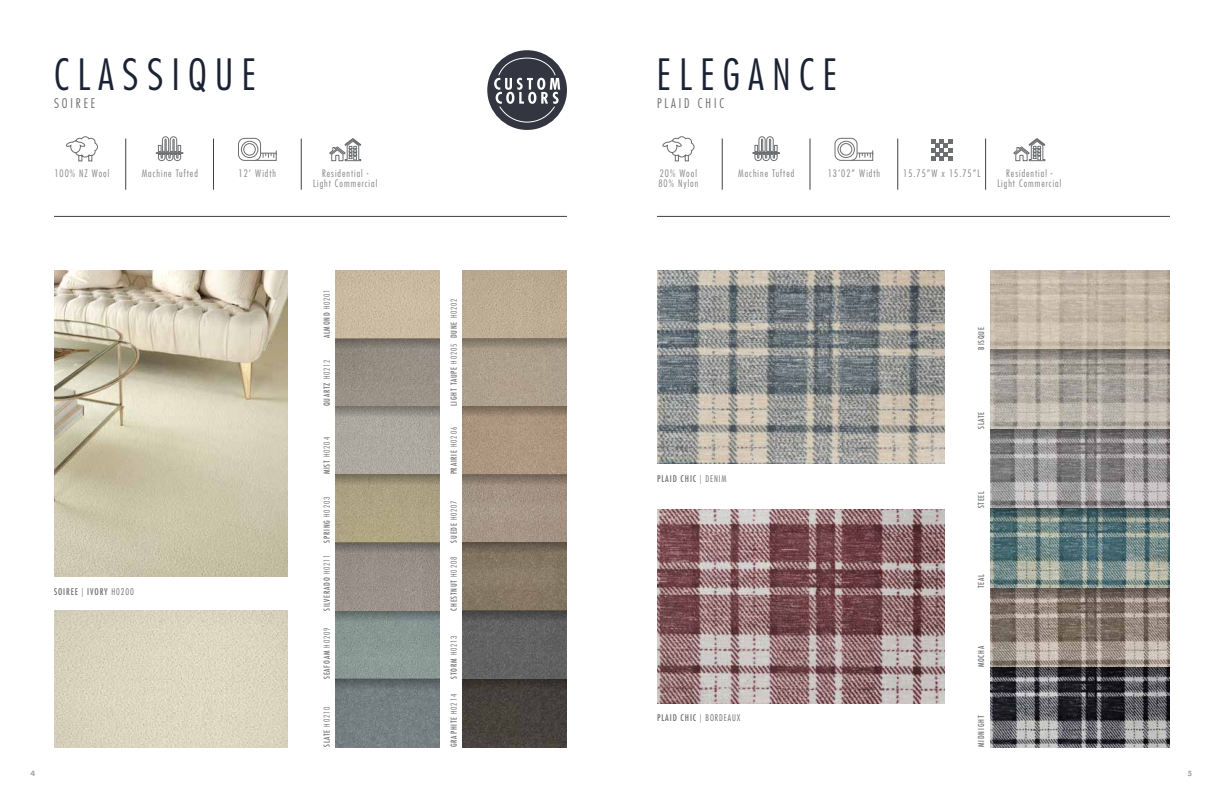
<style>
.page{position:relative;width:1224px;height:792px;background:#fff}
.page>*{position:absolute;margin:0;border:0;box-sizing:border-box;transform-origin:0 0}
.t1{font:300 condensed 42px "Futura Std";letter-spacing:.2em;color:#1b2233}
.t2{font:300 condensed 13px "Futura Std";letter-spacing:.22em;color:#6d6e71}
.t3{font:300 condensed 10px/10px "Futura Std";letter-spacing:.1em;color:#818386;text-align:center}
.t4{font:condensed 9px "Futura Std";letter-spacing:.1em;color:#6d6e71}
.t5{font:condensed 8px "Futura Std";letter-spacing:.1em;color:#6d6e71}
.t6{font:300 condensed 8px "Futura Std";letter-spacing:.1em;color:#6d6e71}
.t7{font:700 7px "Futura Std";color:#abadb0}
.s1{font-weight:300}
.s2{font-weight:400}
</style>
<div class="page">
<hr style="left:126px;top:139px;width:1px;height:51px;background:#414042">
<hr style="left:213px;top:139px;width:1px;height:51px;background:#414042">
<hr style="left:301px;top:139px;width:1px;height:51px;background:#414042">
<svg style="left:66px;top:136px;width:32px;height:26px"></svg>
<div style="left:238px;top:138px;width:23px;height:23px;border:1px solid #6d6e71;border-radius:6px"></div>
<svg style="left:241px;top:141px;width:36px;height:20px"></svg>
<svg style="left:156px;top:136px;width:27px;height:25px"></svg>
<hr style="left:54px;top:216px;width:513px;height:1px;background:#414042">
<img style="left:54px;top:270px;width:234px;height:307px">
<img style="left:54px;top:611px;width:234px;height:136px">
<img style="left:336px;top:270px;width:104px;height:477px">
<img style="left:463px;top:270px;width:104px;height:477px">
<svg style="left:336px;top:338px;width:104px;height:11px"></svg>
<svg style="left:463px;top:338px;width:104px;height:11px"></svg>
<svg style="left:336px;top:406px;width:104px;height:11px"></svg>
<svg style="left:336px;top:474px;width:104px;height:11px"></svg>
<svg style="left:463px;top:406px;width:104px;height:11px"></svg>
<svg style="left:336px;top:611px;width:104px;height:10px"></svg>
<svg style="left:463px;top:543px;width:104px;height:10px"></svg>
<svg style="left:463px;top:611px;width:104px;height:10px"></svg>
<svg style="left:336px;top:543px;width:104px;height:10px"></svg>
<svg style="left:463px;top:474px;width:104px;height:11px"></svg>
<svg style="left:336px;top:679px;width:104px;height:10px"></svg>
<div style="left:463px;top:679px;width:104px;height:11px;background:#393631"></div>
<hr style="left:657px;top:216px;width:513px;height:1px;background:#414042">
<hr style="left:722px;top:139px;width:1px;height:51px;background:#414042">
<hr style="left:810px;top:139px;width:1px;height:51px;background:#414042">
<hr style="left:898px;top:139px;width:1px;height:51px;background:#414042">
<svg style="left:663px;top:136px;width:32px;height:26px"></svg>
<div style="left:835px;top:138px;width:22px;height:23px;border:1px solid #6d6e71;border-radius:6px"></div>
<svg style="left:837px;top:140px;width:36px;height:21px"></svg>
<svg style="left:753px;top:136px;width:27px;height:25px"></svg>
<img style="left:657px;top:270px;width:288px;height:194px">
<img style="left:657px;top:510px;width:288px;height:193px">
<hr style="left:985px;top:139px;width:1px;height:51px;background:#414042">
<svg style="left:931px;top:139px;width:21px;height:22px"></svg>
<img style="left:990px;top:270px;width:180px;height:477px">
<svg style="left:990px;top:349px;width:180px;height:13px;background:#8a867f"></svg>
<svg style="left:990px;top:429px;width:180px;height:12px;background:#777576"></svg>
<svg style="left:990px;top:509px;width:180px;height:12px;background:#5c6f6f"></svg>
<svg style="left:990px;top:588px;width:180px;height:12px;background:#736860"></svg>
<svg style="left:990px;top:668px;width:180px;height:12px;background:#46454a"></svg>
<svg style="left:1013px;top:138px;width:33px;height:23px"></svg>
<svg style="left:329px;top:138px;width:33px;height:23px"></svg>
<div style="left:487px;top:50px;width:80px;height:80px;background:#333640;border-radius:50%"></div>
<svg style="left:494px;top:57px;width:66px;height:66px"></svg>
<h1 class="t1" style="left:54px;top:50px;width:203px">CLASSIQUE</h1>
<h2 class="t2" style="left:54px;top:96px;width:43px">SOIREE</h2>
<p class="t3" style="left:54px;top:168px;width:57px">100% NZ Wool</p>
<p class="t3" style="left:142px;top:168px;width:58px">Machine Tufted</p>
<p class="t3" style="left:239px;top:168px;width:39px">12’ Width</p>
<p class="t3" style="left:313px;top:168px;width:66px">Residential -<br>Light Commercial</p>
<p class="t4" style="left:54px;top:586px;width:81px">SOIREE <span class="s1">|</span> IVORY <span class="s1">H0200</span></p>
<p class="t5" style="left:322px;top:338px;width:50px;rotate:-90deg">ALMOND <span class="s1">H0201</span></p>
<p class="t5" style="left:322px;top:406px;width:49px;rotate:-90deg">QUARTZ <span class="s1">H0212</span></p>
<p class="t6" style="left:322px;top:474px;width:39px;rotate:-90deg"><span class="s2">MIST</span> H0204</p>
<p class="t5" style="left:322px;top:543px;width:47px;rotate:-90deg">SPRING <span class="s1">H0203</span></p>
<p class="t5" style="left:322px;top:611px;width:58px;rotate:-90deg">SILVERADO <span class="s1">H0211</span></p>
<p class="t5" style="left:322px;top:679px;width:53px;rotate:-90deg">SEAFOAM <span class="s1">H0209</span></p>
<p class="t5" style="left:322px;top:747px;width:42px;rotate:-90deg">SLATE <span class="s1">H0210</span></p>
<p class="t6" style="left:449px;top:338px;width:41px;rotate:-90deg"><span class="s2">DUNE</span> H0202</p>
<p class="t5" style="left:449px;top:406px;width:64px;rotate:-90deg">LIGHT TAUPE <span class="s1">H0205</span></p>
<p class="t5" style="left:449px;top:474px;width:49px;rotate:-90deg">PRAIRIE <span class="s1">H0206</span></p>
<p class="t5" style="left:449px;top:543px;width:44px;rotate:-90deg">SUEDE <span class="s1">H0207</span></p>
<p class="t5" style="left:449px;top:611px;width:55px;rotate:-90deg">CHESTNUT <span class="s1">H0208</span></p>
<p class="t5" style="left:449px;top:679px;width:45px;rotate:-90deg">STORM <span class="s1">H0213</span></p>
<p class="t5" style="left:449px;top:747px;width:55px;rotate:-90deg">GRAPHITE <span class="s1">H0214</span></p>
<h1 class="t1" style="left:657px;top:50px;width:182px">ELEGANCE</h1>
<h2 class="t2" style="left:657px;top:96px;width:69px">PLAID CHIC</h2>
<p class="t3" style="left:658px;top:168px;width:41px;text-align:left">20% Wool<br>80% Nylon</p>
<p class="t3" style="left:738px;top:168px;width:58px">Machine Tufted</p>
<p class="t3" style="left:828px;top:168px;width:54px">13’02” Width</p>
<p class="t3" style="left:903px;top:168px;width:79px">15.75”W x 15.75”L</p>
<p class="t3" style="left:997px;top:168px;width:66px">Residential -<br>Light Commercial</p>
<p class="t4" style="left:657px;top:473px;width:71px">PLAID CHIC <span class="s1">| DENIM</span></p>
<p class="t4" style="left:657px;top:713px;width:85px">PLAID CHIC <span class="s1">| BORDEAUX</span></p>
<p class="t5" style="left:977px;top:350px;width:24px;rotate:-90deg">BISQUE</p>
<p class="t5" style="left:977px;top:429px;width:19px;rotate:-90deg">SLATE</p>
<p class="t5" style="left:977px;top:508px;width:18px;rotate:-90deg">STEEL</p>
<p class="t5" style="left:977px;top:588px;width:15px;rotate:-90deg">TEAL</p>
<p class="t5" style="left:977px;top:667px;width:23px;rotate:-90deg">MOCHA</p>
<p class="t5" style="left:977px;top:747px;width:33px;rotate:-90deg">MIDNIGHT</p>
<p class="t7" style="left:31px;top:769px;width:6px">4</p>
<p class="t7" style="left:1188px;top:769px;width:6px">5</p>
</div>
